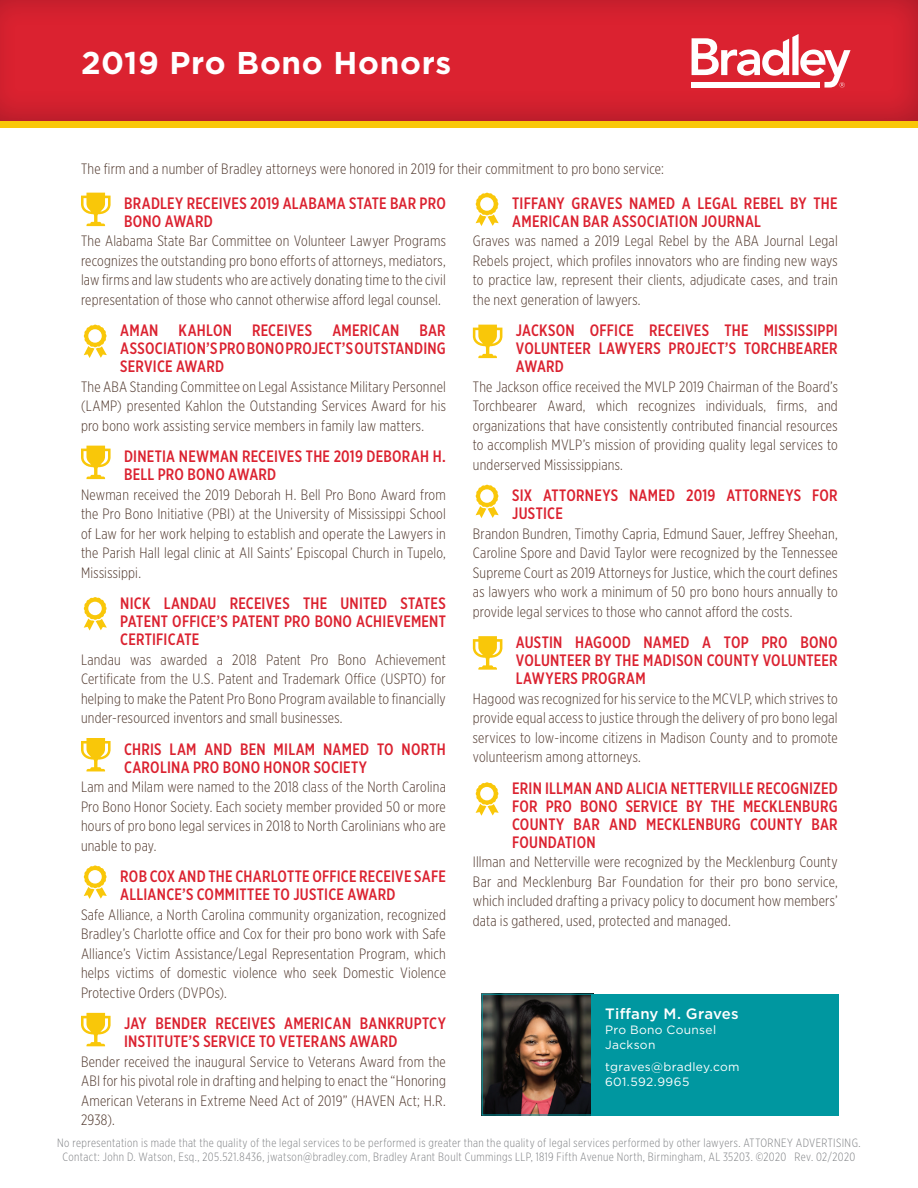
<style>
.page{position:relative;width:918px;height:1188px;background:#fff}
.page>*{position:absolute;margin:0;border:0;box-sizing:border-box;transform-origin:0 0}
.t1{font:700 31.5px "Gotham";letter-spacing:.02em;color:#fff}
.t2{font:500 16.5px/18px "Gotham X Narrow";letter-spacing:.015em;color:#db2230}
.t3{font:300 15px/19.5px "Gotham X Narrow";letter-spacing:.015em;color:#50382d;text-align:justify}
.t4{font:500 15px "Gotham";letter-spacing:.015em;color:#fff}
.t5{font:300 12px/14.4px "Gotham X Narrow";letter-spacing:.035em;color:#808285;text-align:center}
.t6{font:12px/15px "Gotham";letter-spacing:.025em;color:#fff}
.s1{font-weight:400}
</style>
<div class="page">
<div style="left:0;top:0;width:918px;height:124px;background:#182a68;opacity:.3"></div>
<div style="left:0;top:122px;width:918px;height:6px;background:#f9c709"></div>
<svg style="left:692px;top:34px;width:159px;height:54px"></svg>
<svg style="left:84px;top:325px;width:23px;height:33px"></svg>
<svg style="left:476px;top:193px;width:23px;height:33px"></svg>
<svg style="left:476px;top:485px;width:23px;height:33px"></svg>
<svg style="left:476px;top:782px;width:23px;height:34px"></svg>
<svg style="left:84px;top:597px;width:23px;height:34px"></svg>
<svg style="left:84px;top:866px;width:23px;height:33px"></svg>
<svg style="left:81px;top:193px;width:30px;height:33px"></svg>
<svg style="left:473px;top:325px;width:29px;height:33px"></svg>
<svg style="left:473px;top:636px;width:29px;height:34px"></svg>
<svg style="left:81px;top:1013px;width:30px;height:33px"></svg>
<svg style="left:81px;top:446px;width:30px;height:33px"></svg>
<svg style="left:81px;top:738px;width:30px;height:33px"></svg>
<img style="left:484px;top:996px;width:107px;height:117px">
<div style="left:482px;top:994px;width:111px;height:121px;border:1px solid #0097a0"></div>
<div style="left:592px;top:994px;width:247px;height:121px;background:#0097a0"></div>
<h1 class="t1" style="left:81px;top:42px;width:372px">2019 Pro Bono Honors</h1>
<p class="t3" style="left:81px;top:159px;width:585px">The firm and a number of Bradley attorneys were honored in 2019 for their commitment to pro bono service:</p>
<p class="t2" style="left:124px;top:194px;width:323px">BRADLEY RECEIVES 2019 ALABAMA STATE BAR PRO<br>BONO AWARD</p>
<p class="t3" style="left:81px;top:231px;width:366px">The Alabama State Bar Committee on Volunteer Lawyer Programs recognizes the outstanding pro bono efforts of attorneys, mediators, law firms and law students who are actively donating time to the civil representation of those who cannot otherwise afford legal counsel.</p>
<p class="t2" style="left:120px;top:321px;width:327px;text-align:justify">AMAN KAHLON RECEIVES AMERICAN BAR ASSOCIATION’S PRO BONO PROJECT’S OUTSTANDING SERVICE AWARD</p>
<p class="t3" style="left:81px;top:377px;width:366px">The ABA Standing Committee on Legal Assistance Military Personnel (LAMP) presented Kahlon the Outstanding Services Award for his pro bono work assisting service members in family law matters.</p>
<p class="t2" style="left:124px;top:447px;width:323px">DINETIA NEWMAN RECEIVES THE 2019 DEBORAH H.<br>BELL PRO BONO AWARD</p>
<p class="t3" style="left:81px;top:485px;width:366px">Newman received the 2019 Deborah H. Bell Pro Bono Award from the Pro Bono Initiative (PBI) at the University of Mississippi School of Law for her work helping to establish and operate the Lawyers in the Parish Hall legal clinic at All Saints’ Episcopal Church in Tupelo, Mississippi.</p>
<p class="t2" style="left:120px;top:594px;width:327px;text-align:justify">NICK LANDAU RECEIVES THE UNITED STATES PATENT OFFICE’S PATENT PRO BONO ACHIEVEMENT CERTIFICATE</p>
<p class="t3" style="left:81px;top:650px;width:366px">Landau was awarded a 2018 Patent Pro Bono Achievement Certificate from the U.S. Patent and Trademark Office (USPTO) for helping to make the Patent Pro Bono Program available to financially under-resourced inventors and small businesses.</p>
<p class="t2" style="left:124px;top:740px;width:323px">CHRIS LAM AND BEN MILAM NAMED TO NORTH<br>CAROLINA PRO BONO HONOR SOCIETY</p>
<p class="t3" style="left:81px;top:777px;width:366px">Lam and Milam were named to the 2018 class of the North Carolina Pro Bono Honor Society. Each society member provided 50 or more hours of pro bono legal services in 2018 to North Carolinians who are unable to pay.</p>
<p class="t2" style="left:120px;top:867px;width:327px">ROB COX AND THE CHARLOTTE OFFICE RECEIVE SAFE<br>ALLIANCE’S COMMITTEE TO JUSTICE AWARD</p>
<p class="t3" style="left:81px;top:905px;width:366px">Safe Alliance, a North Carolina community organization, recognized Bradley’s Charlotte office and Cox for their pro bono work with Safe Alliance’s Victim Assistance/Legal Representation Program, which helps victims of domestic violence who seek Domestic Violence Protective Orders (DVPOs).</p>
<p class="t2" style="left:124px;top:1014px;width:323px">JAY BENDER RECEIVES AMERICAN BANKRUPTCY<br>INSTITUTE’S SERVICE TO VETERANS AWARD</p>
<p class="t3" style="left:81px;top:1052px;width:366px">Bender received the inaugural Service to Veterans Award from the ABI for his pivotal role in drafting and helping to enact the “Honoring American Veterans in Extreme Need Act of 2019” (HAVEN Act; H.R.<br>2938).</p>
<p class="t2" style="left:512px;top:194px;width:327px">TIFFANY GRAVES NAMED A LEGAL REBEL BY THE<br>AMERICAN BAR ASSOCIATION JOURNAL</p>
<p class="t3" style="left:473px;top:231px;width:366px">Graves was named a 2019 Legal Rebel by the ABA Journal Legal Rebels project, which profiles innovators who are finding new ways to practice law, represent their clients, adjudicate cases, and train the next generation of lawyers.</p>
<p class="t2" style="left:516px;top:321px;width:323px;text-align:justify">JACKSON OFFICE RECEIVES THE MISSISSIPPI VOLUNTEER LAWYERS PROJECT’S TORCHBEARER AWARD</p>
<p class="t3" style="left:473px;top:377px;width:366px">The Jackson office received the MVLP 2019 Chairman of the Board’s Torchbearer Award, which recognizes individuals, firms, and organizations that have consistently contributed financial resources to accomplish MVLP’s mission of providing quality legal services to underserved Mississippians.</p>
<p class="t2" style="left:512px;top:486px;width:327px">SIX ATTORNEYS NAMED 2019 ATTORNEYS FOR<br>JUSTICE</p>
<p class="t3" style="left:473px;top:524px;width:366px">Brandon Bundren, Timothy Capria, Edmund Sauer, Jeffrey Sheehan, Caroline Spore and David Taylor were recognized by the Tennessee Supreme Court as 2019 Attorneys for Justice, which the court defines as lawyers who work a minimum of 50 pro bono hours annually to provide legal services to those who cannot afford the costs.</p>
<p class="t2" style="left:516px;top:633px;width:323px;text-align:justify">AUSTIN HAGOOD NAMED A TOP PRO BONO VOLUNTEER BY THE MADISON COUNTY VOLUNTEER LAWYERS PROGRAM</p>
<p class="t3" style="left:473px;top:689px;width:366px">Hagood was recognized for his service to the MCVLP, which strives to provide equal access to justice through the delivery of pro bono legal services to low-income citizens in Madison County and to promote volunteerism among attorneys.</p>
<p class="t2" style="left:512px;top:779px;width:327px;text-align:justify">ERIN ILLMAN AND ALICIA NETTERVILLE RECOGNIZED FOR PRO BONO SERVICE BY THE MECKLENBURG COUNTY BAR AND MECKLENBURG COUNTY BAR FOUNDATION</p>
<p class="t3" style="left:473px;top:852px;width:366px">Illman and Netterville were recognized by the Mecklenburg County Bar and Mecklenburg Bar Foundation for their pro bono service, which included drafting a privacy policy to document how members’ data is gathered, used, protected and managed.</p>
<p class="t4" style="left:605px;top:1004px;width:135px">Tiffany M. Graves</p>
<p class="t6" style="left:605px;top:1022px;width:112px">Pro Bono Counsel<br>Jackson</p>
<p class="t6" style="left:605px;top:1059px;width:136px">tgraves@bradley.com<br>601.592.9965</p>
<p class="t5" style="left:57px;top:1135px;width:805px">No representation is made that the quality of the legal services to be performed is greater than the quality of legal services performed by other lawyers. ATTORNEY ADVERTISING.<br>Contact: John D. Watson, Esq., 205.521.8436, jwatson@bradley.com, Bradley Arant Boult Cummings LLP, 1819 Fifth Avenue North, Birmingham, AL 35203. <span class="s1">©</span>2020 Rev. 02/2020</p>
</div>
